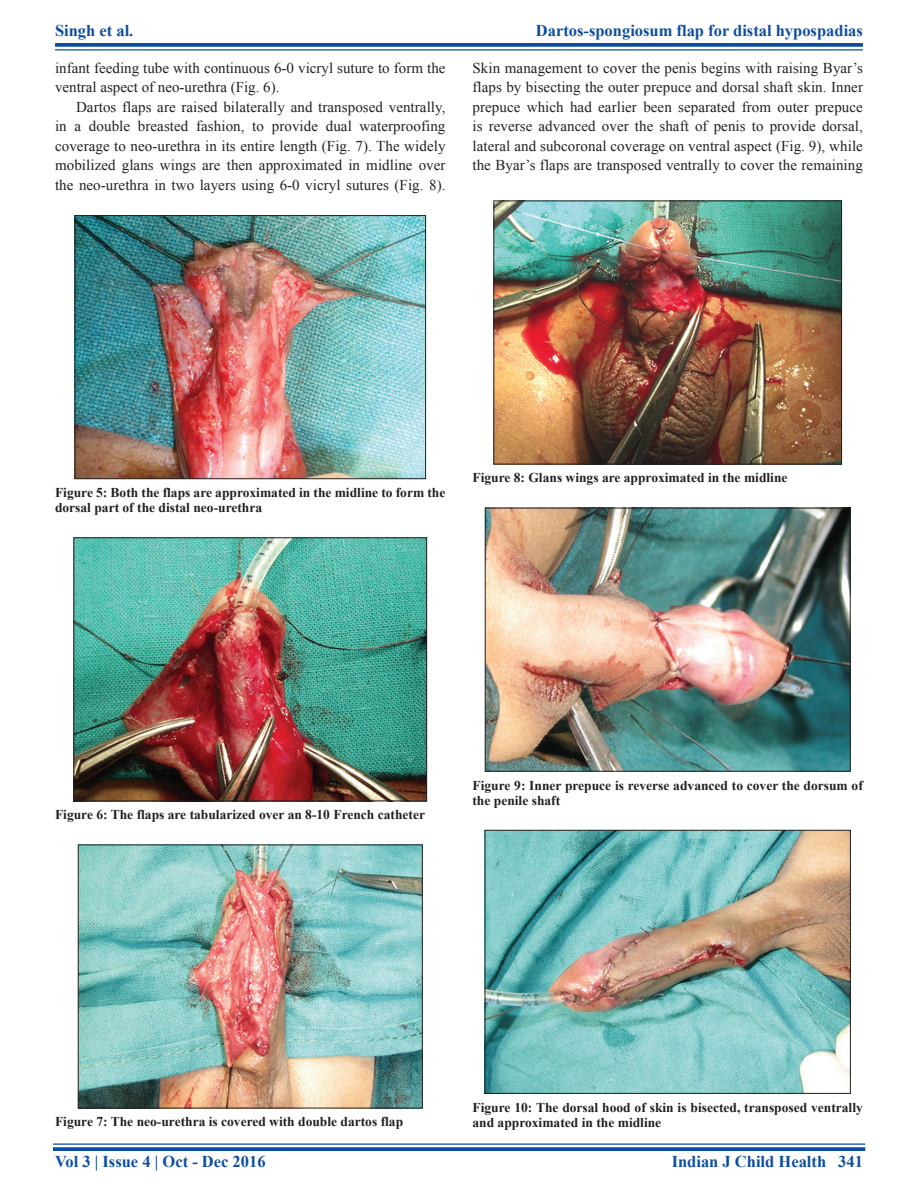
<style>
.page{position:relative;width:918px;height:1188px;background:#fff}
.page>*{position:absolute;margin:0;border:0;box-sizing:border-box;transform-origin:0 0}
.RF{font:700 16.5px "Times New Roman";color:#0d4da1}
.TX{font:15px/19.5px "Times New Roman";letter-spacing:.005em;color:#231f20;text-align:justify}
.FGC{font:700 13.5px/15px "Times New Roman";color:#231f20}
</style>
<div class="page">
<hr style="left:53px;top:1143px;width:812px;height:2px;background:#0d4da1">
<svg style="left:53px;top:1147px;width:812px;height:4px;background:#1b57a6"></svg>
<svg style="left:55px;top:43px;width:808px;height:4px;background:#1b57a6"></svg>
<hr style="left:55px;top:49px;width:808px;height:2px;background:#0d4da1">
<img style="left:77px;top:217px;width:347px;height:260px">
<div style="left:75px;top:215px;width:351px;height:264px;border:1px solid #231f20"></div>
<img style="left:76px;top:540px;width:349px;height:259px">
<div style="left:74px;top:538px;width:353px;height:263px;border:1px solid #231f20"></div>
<img style="left:80px;top:847px;width:341px;height:259px">
<div style="left:78px;top:845px;width:345px;height:263px;border:1px solid #231f20"></div>
<img style="left:496px;top:203px;width:344px;height:259px">
<div style="left:494px;top:201px;width:348px;height:263px;border:1px solid #231f20"></div>
<img style="left:487px;top:510px;width:361px;height:259px">
<div style="left:485px;top:508px;width:365px;height:263px;border:1px solid #231f20"></div>
<img style="left:487px;top:832px;width:362px;height:260px">
<div style="left:485px;top:830px;width:366px;height:264px;border:1px solid #231f20"></div>
<p class="RF" style="left:55px;top:18px;width:80px">Singh et al.</p>
<p class="RF" style="left:536px;top:18px;width:329px">Dartos-spongiosum flap for distal hypospadias</p>
<p class="TX" style="left:55px;top:58px;width:392px">infant feeding tube with continuous 6-0 vicryl suture to form the ventral aspect of neo-urethra (Fig. 6).</p>
<p class="TX" style="left:55px;top:97px;width:392px;text-indent:21px">Dartos flaps are raised bilaterally and transposed ventrally, in a double breasted fashion, to provide dual waterproofing coverage to neo-urethra in its entire length (Fig. 7). The widely mobilized glans wings are then approximated in midline over the neo-urethra in two layers using 6-0 vicryl sutures (Fig. 8).</p>
<p class="TX" style="left:472px;top:58px;width:392px">Skin management to cover the penis begins with raising Byar’s flaps by bisecting the outer prepuce and dorsal shaft skin. Inner prepuce which had earlier been separated from outer prepuce is reverse advanced over the shaft of penis to provide dorsal, lateral and subcoronal coverage on ventral aspect (Fig. 9), while the Byar’s flaps are transposed ventrally to cover the remaining</p>
<p class="FGC" style="left:55px;top:485px;width:392px">Figure 5: Both the flaps are approximated in the midline to form the dorsal part of the distal neo-urethra</p>
<p class="FGC" style="left:472px;top:470px;width:317px">Figure 8: Glans wings are approximated in the midline</p>
<p class="FGC" style="left:55px;top:807px;width:371px">Figure 6: The flaps are tabularized over an 8-10 French catheter</p>
<p class="FGC" style="left:472px;top:777px;width:392px">Figure 9: Inner prepuce is reverse advanced to cover the dorsum of the penile shaft</p>
<p class="FGC" style="left:55px;top:1114px;width:350px">Figure 7: The neo-urethra is covered with double dartos flap</p>
<p class="FGC" style="left:472px;top:1099px;width:392px">Figure 10: The dorsal hood of skin is bisected, transposed ventrally and approximated in the midline</p>
<p class="RF" style="left:55px;top:1150px;width:212px">Vol 3 | Issue 4 | Oct - Dec 2016</p>
<p class="RF" style="left:672px;top:1150px;width:193px">Indian J Child Health 341</p>
</div>
